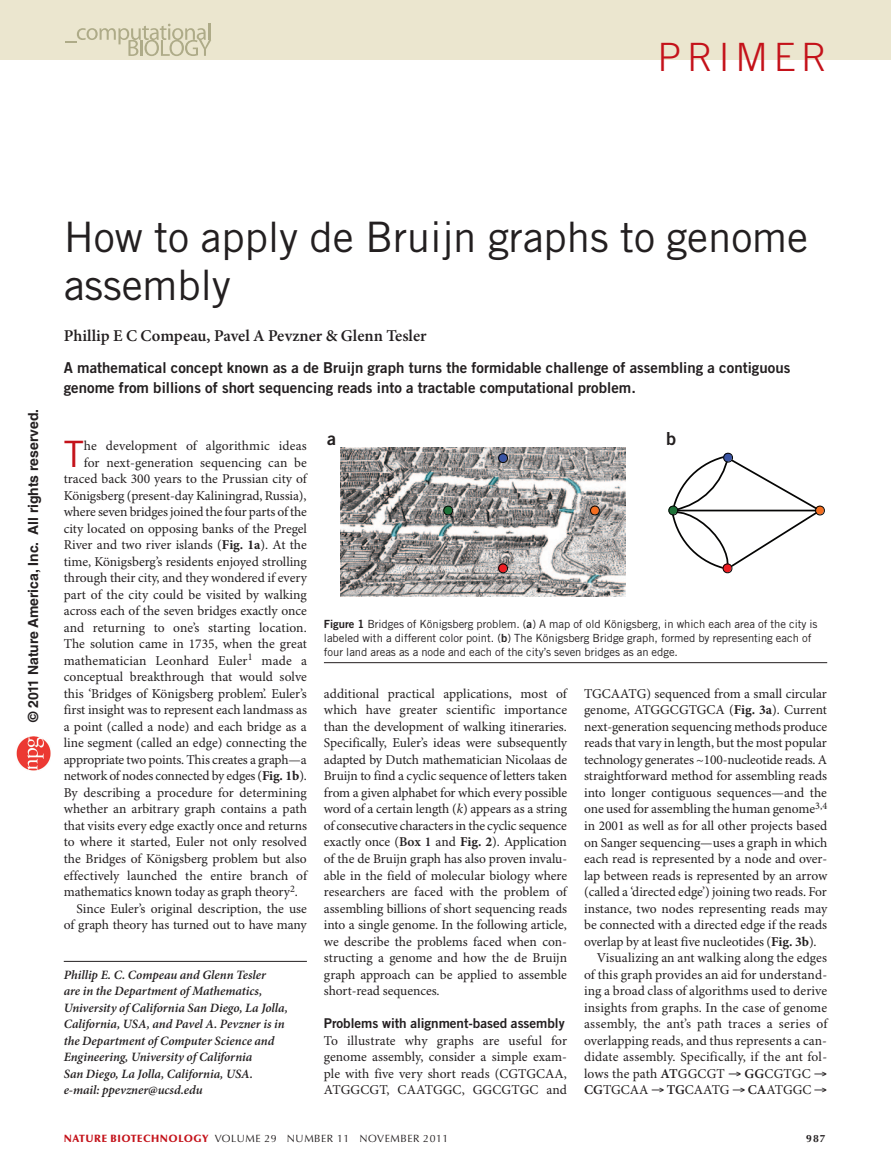
<style>
.page{position:relative;width:891px;height:1175px;background:#fff}
.page>*{position:absolute;margin:0;border:0;box-sizing:border-box;transform-origin:0 0}
.t1{font:42px/48px "Trade Gothic LT Std";letter-spacing:-.005em;color:#231f20}
.t2{font:300 39px "Trade Gothic LT Std";letter-spacing:.145em;color:#c4121a}
.t3{font:36.3px "Trade Gothic LT Std";color:#c4121a}
.t4{font:18px "Trade Gothic LT Std Bd 2";color:#231f20}
.t5{font:600 16.5px "Minion Pro";color:#231f20}
.t6{font:15px/19.5px "Trade Gothic LT Std Bd 2";color:#231f20}
.t7{font:700 13.95px "Helvetica LT Std";color:#231f20}
.t8{font:13.5px/16.5px "Minion Pro";color:#231f20;text-align:justify}
.t9{font:13.5px "Minion Pro";letter-spacing:-.02em;color:#231f20}
.t10{font:13.5px "Trade Gothic LT Std Bd 2";letter-spacing:-.005em;color:#231f20}
.t11{font:italic 600 12.75px/16.5px "Minion Pro";letter-spacing:-.005em;color:#231f20}
.t12{font:11.25px/14.2px "Trade Gothic LT Std";letter-spacing:-.005em;color:#231f20}
.t13{font:10.5px "Optima LT Std";letter-spacing:.05em;color:#231f20}
.t14{font:700 10.5px "Optima LT Std";color:#231f20}
.s1{font-weight:700}
.s2{font-family:"Trade Gothic LT Std Bd 2"}
.s3{font-style:italic}
.s4{font-weight:600}
.s5{font-weight:900;color:#c4121a}
</style>
<div class="page">
<div style="left:0;top:0;width:891px;height:60px;background:#ebe6cf"></div>
<hr style="left:64px;top:961px;width:243px;height:1px;background:#231f20">
<hr style="left:324px;top:662px;width:503px;height:1px;background:#231f20">
<img style="left:341px;top:447px;width:284px;height:150px">
<svg style="left:497px;top:562px;width:11px;height:12px"></svg>
<svg style="left:443px;top:505px;width:10px;height:11px"></svg>
<svg style="left:497px;top:452px;width:11px;height:12px"></svg>
<svg style="left:589px;top:505px;width:11px;height:11px"></svg>
<svg style="left:668px;top:452px;width:157px;height:122px"></svg>
<svg style="left:65px;top:23px;width:146px;height:33px"></svg>
<img style="left:17px;top:736px;width:33px;height:34px">
<h2 class="t2" style="left:658px;top:34px;width:171px">PRIMER</h2>
<p class="t7" style="left:25px;top:722px;width:315px;rotate:-90deg">© 2011 Nature America, Inc. All rights reserved.</p>
<h1 class="t1" style="left:64px;top:212px;width:746px">How to apply de Bruijn graphs to genome assembly</h1>
<p class="t5" style="left:64px;top:326px;width:364px">Phillip E C Compeau, Pavel A Pevzner &amp; Glenn Tesler</p>
<p class="t6" style="left:64px;top:358px;width:728px">A mathematical concept known as a de Bruijn graph turns the formidable challenge of assembling a contiguous genome from billions of short sequencing reads into a tractable computational problem.</p>
<h3 class="t3" style="left:64px;top:432px;width:22px">T</h3>
<p class="t8" style="left:84px;top:438px;width:224px">he development of algorithmic ideas</p>
<p class="t8" style="left:84px;top:455px;width:224px">for next-generation sequencing can be</p>
<p class="t8" style="left:64px;top:471px;width:245px">traced back 300 years to the Prussian city of</p>
<p class="t8" style="left:64px;top:488px;width:244px">Königsberg (present-day Kaliningrad, Russia),</p>
<p class="t8" style="left:64px;top:504px;width:245px">where seven bridges joined the four parts of the</p>
<p class="t8" style="left:64px;top:521px;width:245px">city located on opposing banks of the Pregel</p>
<p class="t8" style="left:64px;top:537px;width:245px">River and two river islands (<span class="s1">Fig. 1a</span>). At the</p>
<p class="t8" style="left:64px;top:554px;width:245px">time, Königsberg’s residents enjoyed strolling</p>
<p class="t8" style="left:64px;top:570px;width:245px">through their city, and they wondered if every</p>
<p class="t8" style="left:64px;top:587px;width:245px">part of the city could be visited by walking</p>
<p class="t8" style="left:64px;top:603px;width:245px">across each of the seven bridges exactly once</p>
<p class="t8" style="left:64px;top:620px;width:245px">and returning to one’s starting location.</p>
<p class="t8" style="left:64px;top:636px;width:245px">The solution came in 1735, when the great</p>
<p class="t8" style="left:64px;top:653px;width:245px">mathematician Leonhard Euler<sup>1</sup> made a</p>
<p class="t8" style="left:64px;top:669px;width:245px">conceptual breakthrough that would solve</p>
<p class="t8" style="left:64px;top:686px;width:244px">this ‘Bridges of Königsberg problem’. Euler’s</p>
<p class="t8" style="left:64px;top:702px;width:245px">first insight was to represent each landmass as</p>
<p class="t8" style="left:64px;top:719px;width:244px">a point (called a node) and each bridge as a</p>
<p class="t8" style="left:64px;top:735px;width:245px">line segment (called an edge) connecting the</p>
<p class="t9" style="left:64px;top:751px;width:244px">appropriate two points. This creates a graph—a</p>
<p class="t8" style="left:64px;top:768px;width:245px">network of nodes connected by edges (<span class="s1">Fig. 1b</span>).</p>
<p class="t8" style="left:64px;top:785px;width:245px">By describing a procedure for determining</p>
<p class="t8" style="left:64px;top:801px;width:245px">whether an arbitrary graph contains a path</p>
<p class="t8" style="left:64px;top:818px;width:245px">that visits every edge exactly once and returns</p>
<p class="t8" style="left:64px;top:834px;width:245px">to where it started, Euler not only resolved</p>
<p class="t8" style="left:64px;top:851px;width:244px">the Bridges of Königsberg problem but also</p>
<p class="t8" style="left:64px;top:867px;width:245px">effectively launched the entire branch of</p>
<p class="t8" style="left:64px;top:884px;width:236px">mathematics known today as graph theory<sup>2</sup>.</p>
<p class="t8" style="left:77px;top:900px;width:232px">Since Euler’s original description, the use</p>
<p class="t8" style="left:64px;top:917px;width:244px">of graph theory has turned out to have many</p>
<p class="t11" style="left:64px;top:966px;width:226px">Phillip E. C. Compeau and Glenn Tesler<br>are in the Department of Mathematics, University of California San Diego, La Jolla, California, USA, and Pavel A. Pevzner is in the Department of Computer Science and Engineering, University of California<br>San Diego, La Jolla, California, USA. e-mail: ppevzner@ucsd.edu</p>
<h3 class="t4" style="left:327px;top:427px;width:10px">a</h3>
<h3 class="t4" style="left:666px;top:427px;width:12px">b</h3>
<p class="t12" style="left:324px;top:616px;width:495px"><span class="s2">Figure 1</span> Bridges of Königsberg problem. (<span class="s2">a</span>) A map of old Königsberg, in which each area of the city is labeled with a different color point. (<span class="s2">b</span>) The Königsberg Bridge graph, formed by representing each of four land areas as a node and each of the city’s seven bridges as an edge.</p>
<p class="t8" style="left:324px;top:686px;width:245px">additional practical applications, most of which have greater scientific importance than the development of walking itineraries.<br>Specifically, Euler’s ideas were subsequently adapted by Dutch mathematician Nicolaas de Bruijn to find a cyclic sequence of letters taken from a given alphabet for which every possible word of a certain length (<span class="s3">k</span>) appears as a string of consecutive characters in the cyclic sequence exactly once (<span class="s4">Box 1</span> and <span class="s1">Fig. 2</span>). Application of the de Bruijn graph has also proven invalu&shy;able in the field of molecular biology where researchers are faced with the problem of assembling billions of short sequencing reads into a single genome. In the following article, we describe the problems faced when con&shy;structing a genome and how the de Bruijn graph approach can be applied to assemble short-read sequences.</p>
<p class="t10" style="left:324px;top:1014px;width:242px">Problems with alignment-based assembly</p>
<p class="t8" style="left:324px;top:1032px;width:245px">To illustrate why graphs are useful for genome assembly, consider a simple exam&shy;ple with five very short reads (CGTGCAA, ATGGCGT, CAATGGC, GGCGTGC and</p>
<p class="t8" style="left:584px;top:686px;width:244px">TGCAATG) sequenced from a small circular</p>
<p class="t8" style="left:584px;top:702px;width:245px">genome, ATGGCGTGCA (<span class="s1">Fig. 3a</span>). Current</p>
<p class="t8" style="left:584px;top:719px;width:245px">next-generation sequencing methods produce</p>
<p class="t8" style="left:584px;top:735px;width:244px">reads that vary in length, but the most popular</p>
<p class="t8" style="left:584px;top:752px;width:245px">technology generates ~100-nucleotide reads. A</p>
<p class="t8" style="left:584px;top:768px;width:244px">straightforward method for assembling reads</p>
<p class="t8" style="left:584px;top:785px;width:244px">into longer contiguous sequences—and the</p>
<p class="t8" style="left:584px;top:801px;width:245px">one used for assembling the human genome<sup>3,4</sup></p>
<p class="t8" style="left:584px;top:818px;width:245px">in 2001 as well as for all other projects based</p>
<p class="t8" style="left:584px;top:834px;width:245px">on Sanger sequencing—uses a graph in which</p>
<p class="t8" style="left:584px;top:851px;width:245px">each read is represented by a node and over-</p>
<p class="t8" style="left:584px;top:867px;width:245px">lap between reads is represented by an arrow</p>
<p class="t8" style="left:584px;top:884px;width:244px">(called a ‘directed edge’) joining two reads. For</p>
<p class="t8" style="left:584px;top:900px;width:245px">instance, two nodes representing reads may</p>
<p class="t8" style="left:584px;top:917px;width:244px">be connected with a directed edge if the reads</p>
<p class="t8" style="left:584px;top:933px;width:234px">overlap by at least five nucleotides (<span class="s1">Fig. 3b</span>).</p>
<p class="t8" style="left:597px;top:950px;width:232px">Visualizing an ant walking along the edges</p>
<p class="t8" style="left:584px;top:966px;width:245px">of this graph provides an aid for understand-</p>
<p class="t8" style="left:584px;top:983px;width:245px">ing a broad class of algorithms used to derive</p>
<p class="t8" style="left:584px;top:999px;width:245px">insights from graphs. In the case of genome</p>
<p class="t8" style="left:584px;top:1016px;width:245px">assembly, the ant’s path traces a series of</p>
<p class="t8" style="left:584px;top:1032px;width:245px">overlapping reads, and thus represents a can-</p>
<p class="t8" style="left:584px;top:1049px;width:245px">didate assembly. Specifically, if the ant fol-</p>
<p class="t8" style="left:584px;top:1065px;width:245px">lows the path <span class="s4">AT</span>GGCGT → <span class="s4">GG</span>CGTGC →</p>
<p class="t8" style="left:584px;top:1082px;width:245px"><span class="s4">CG</span>TGCAA → <span class="s4">TG</span>CAATG → <span class="s4">CA</span>ATGGC →</p>
<p class="t13" style="left:64px;top:1132px;width:386px"><span class="s5">NATURE BIOTECHNOLOGY</span> VOLUME 29 NUMBER 11 NOVEMBER 2011</p>
<p class="t14" style="left:806px;top:1132px;width:21px">987</p>
</div>
